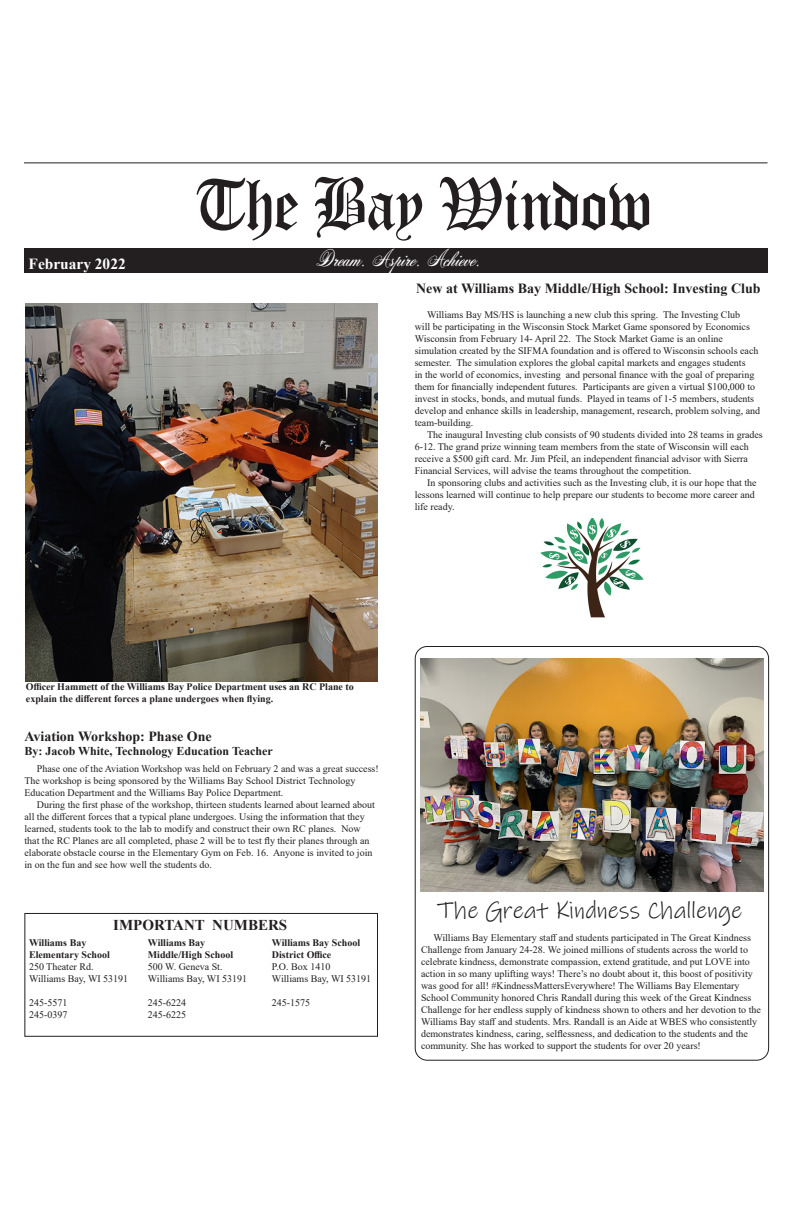
<style>
.page{position:relative;width:792px;height:1224px;background:#fff}
.page>*{position:absolute;margin:0;border:0;box-sizing:border-box;transform-origin:0 0}
.t1{font:72.6px "Old English Text";letter-spacing:-.025em;color:#231f20;scale:.91 1}
.t2{font:24px "Ink Free";color:#231f20}
.t3{font:22px "Acroterion JF";color:#fff}
.t4{font:700 15.4px "Times New Roman";color:#fff}
.t5{font:700 15px "Times New Roman";color:#231f20}
.t6{font:700 14px "Times New Roman";color:#231f20}
.t7{font:700 12px "Times New Roman";color:#231f20}
.t8{font:10px/12px "Times New Roman";color:#231f20}
.t9{font:700 10px/12px "Times New Roman";color:#231f20}
</style>
<div class="page">
<hr style="left:24px;top:162px;width:744px;height:1px;background:#231f20">
<div style="left:24px;top:248px;width:744px;height:25px;background:#231f20"></div>
<div style="left:24px;top:913px;width:354px;height:124px;border:1px solid #231f20"></div>
<img style="left:26px;top:303px;width:352px;height:378px">
<div style="left:415px;top:646px;width:354px;height:415px;border:1px solid #231f20;border-radius:12px"></div>
<img style="left:420px;top:658px;width:343px;height:234px">
<img style="left:540px;top:519px;width:104px;height:99px">
<p class="t1" style="left:194px;top:158px;width:504px">The Bay Window</p>
<p class="t4" style="left:29px;top:252px;width:99px">February 2022</p>
<p class="t3" style="left:316px;top:244px;width:166px">Dream. Aspire. Achieve.</p>
<p class="t6" style="left:416px;top:279px;width:346px">New at Williams Bay Middle/High School: Investing Club</p>
<p class="t8" style="left:415px;top:308px;width:347px;text-indent:12px">Williams Bay MS/HS is launching a new club this spring. The Investing Club<br>will be participating in the Wisconsin Stock Market Game sponsored by Economics Wisconsin from February 14- April 22. The Stock Market Game is an online simulation created by the SIFMA foundation and is offered to Wisconsin schools each semester. The simulation explores the global capital markets and engages students<br>in the world of economics, investing and personal finance with the goal of preparing them for financially independent futures. Participants are given a virtual $100,000 to invest in stocks, bonds, and mutual funds. Played in teams of 1-5 members, students develop and enhance skills in leadership, management, research, problem solving, and team-building.</p>
<p class="t8" style="left:415px;top:428px;width:350px;text-indent:12px">The inaugural Investing club consists of 90 students divided into 28 teams in grades 6-12. The grand prize winning team members from the state of Wisconsin will each receive a $500 gift card. Mr. Jim Pfeil, an independent financial advisor with Sierra Financial Services, will advise the teams throughout the competition.</p>
<p class="t8" style="left:415px;top:476px;width:343px;text-indent:12px">In sponsoring clubs and activities such as the Investing club, it is our hope that the lessons learned will continue to help prepare our students to become more career and life ready.</p>
<p class="t9" style="left:26px;top:681px;width:329px">Officer Hammett of the Williams Bay Police Department uses an RC Plane to explain the different forces a plane undergoes when flying.</p>
<p class="t6" style="left:24px;top:726px;width:189px">Aviation Workshop: Phase One</p>
<p class="t7" style="left:24px;top:742px;width:250px">By: Jacob White, Technology Education Teacher</p>
<p class="t8" style="left:24px;top:762px;width:356px;text-indent:12px">Phase one of the Aviation Workshop was held on February 2 and was a great success!<br>The workshop is being sponsored by the Williams Bay School District Technology<br>Education Department and the Williams Bay Police Department.</p>
<p class="t8" style="left:24px;top:798px;width:352px;text-indent:12px">During the first phase of the workshop, thirteen students learned about learned about all the different forces that a typical plane undergoes. Using the information that they learned, students took to the lab to modify and construct their own RC planes. Now that the RC Planes are all completed, phase 2 will be to test fly their planes through an elaborate obstacle course in the Elementary Gym on Feb. 16. Anyone is invited to join in on the fun and see how well the students do.</p>
<p class="t5" style="left:113px;top:914px;width:175px">IMPORTANT NUMBERS</p>
<p class="t9" style="left:29px;top:936px;width:59px">Williams Bay</p>
<p class="t9" style="left:29px;top:948px;width:82px">Elementary School</p>
<p class="t8" style="left:29px;top:960px;width:66px">250 Theater Rd.</p>
<p class="t8" style="left:29px;top:972px;width:101px">Williams Bay, WI 53191</p>
<p class="t8" style="left:29px;top:996px;width:40px">245-5571</p>
<p class="t8" style="left:29px;top:1008px;width:40px">245-0397</p>
<p class="t9" style="left:148px;top:937px;width:59px">Williams Bay</p>
<p class="t9" style="left:148px;top:949px;width:87px">Middle/High School</p>
<p class="t8" style="left:148px;top:961px;width:76px">500 W. Geneva St.</p>
<p class="t8" style="left:148px;top:973px;width:101px">Williams Bay, WI 53191</p>
<p class="t8" style="left:148px;top:997px;width:40px">245-6224</p>
<p class="t8" style="left:148px;top:1009px;width:40px">245-6225</p>
<p class="t9" style="left:272px;top:936px;width:90px">Williams Bay School<br>District Office</p>
<p class="t8" style="left:272px;top:960px;width:60px">P.O. Box 1410</p>
<p class="t8" style="left:272px;top:972px;width:101px">Williams Bay, WI 53191</p>
<p class="t8" style="left:272px;top:996px;width:40px">245-1575</p>
<p class="t2" style="left:437px;top:896px;width:307px">The Great Kindness Challenge</p>
<p class="t8" style="left:421px;top:932px;width:341px;text-indent:12px">Williams Bay Elementary staff and students participated in The Great Kindness Challenge from January 24-28. We joined millions of students across the world to celebrate kindness, demonstrate compassion, extend gratitude, and put LOVE into action in so many uplifting ways! There’s no doubt about it, this boost of positivity was good for all! #KindnessMattersEverywhere! The Williams Bay Elementary School Community honored Chris Randall during this week of the Great Kindness Challenge for her endless supply of kindness shown to others and her devotion to the Williams Bay staff and students. Mrs. Randall is an Aide at WBES who consistently demonstrates kindness, caring, selflessness, and dedication to the students and the community. She has worked to support the students for over 20 years!</p>
</div>
